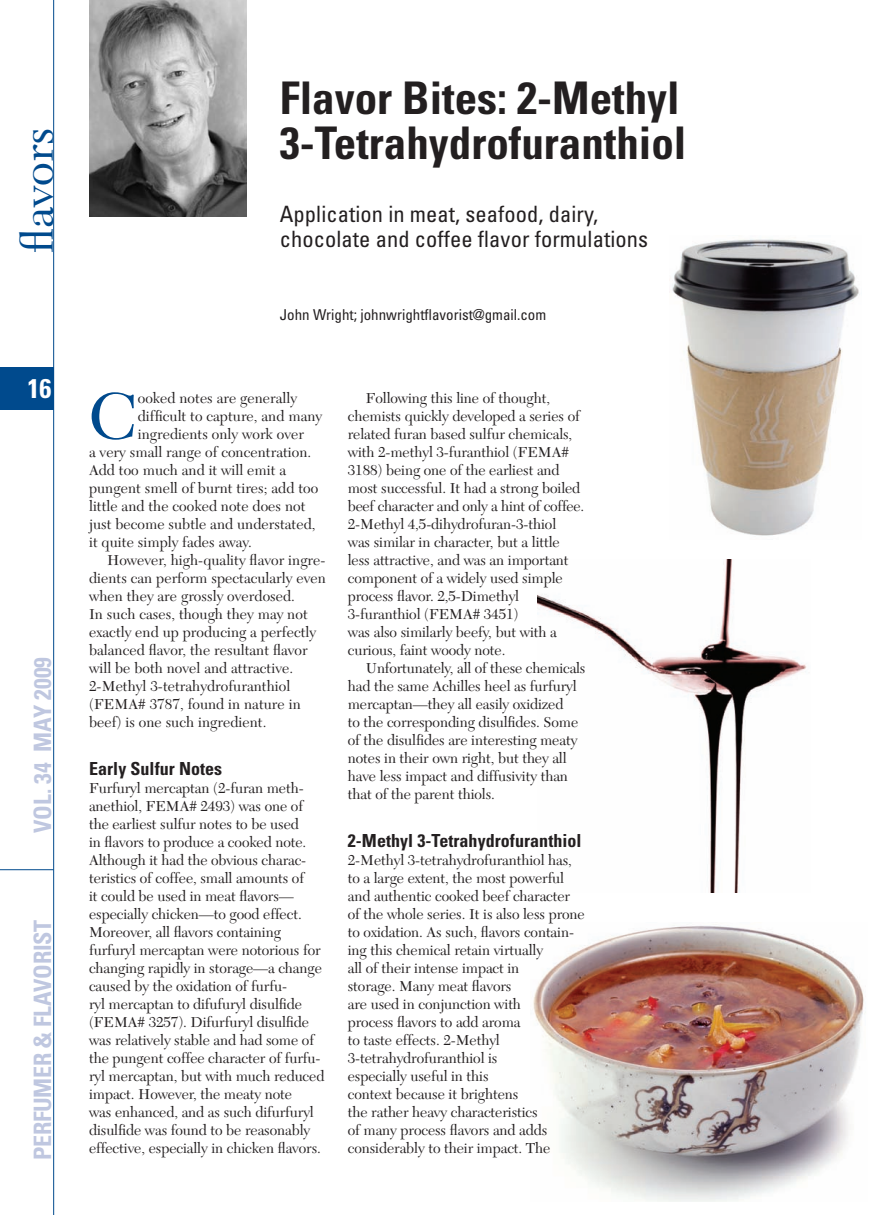
<style>
.page{position:relative;width:891px;height:1215px;background:#fff}
.page>*{position:absolute;margin:0;border:0;box-sizing:border-box;transform-origin:0 0}
.t1{font:68.7px "New Caledonia";color:#004a8d}
.t2{font:700 condensed 45px/45px "Univers LT Std";color:#231f20}
.t3{font:45px "New Caledonia";color:#004a8d;scale:1.05 1}
.t4{font:700 condensed 27px "Univers LT Std";color:#fff}
.t5{font:700 condensed 24px "Univers LT Std";letter-spacing:-.01em;color:#bfc7e0}
.t6{font:condensed 22.5px/25.5px "Univers LT Std";letter-spacing:.005em;color:#231f20}
.t7{font:700 condensed 18px "Univers LT Std";letter-spacing:.005em;color:#231f20}
.t8{font:15px/18px "New Caledonia";letter-spacing:-.005em;color:#231f20}
.t9{font:condensed 15px "Univers LT Std";color:#231f20}
</style>
<div class="page">
<hr style="left:53px;top:0;width:1px;height:1215px;background:#004a8d">
<hr style="left:0;top:869px;width:54px;height:1px;background:#004a8d">
<div style="left:0;top:367px;width:54px;height:42px;background:#004a8d"></div>
<img style="left:538px;top:559px;width:269px;height:333px">
<img style="left:533px;top:926px;width:331px;height:275px">
<img style="left:89px;top:0;width:158px;height:217px">
<img style="left:669px;top:239px;width:190px;height:297px">
<h2 class="t3" style="left:12px;top:253px;width:121px;rotate:-90deg">flavors</h2>
<h3 class="t4" style="left:27px;top:371px;width:25px">16</h3>
<h3 class="t5" style="left:28px;top:833px;width:177px;rotate:-90deg">VOL. 34 MAY 2009</h3>
<h3 class="t5" style="left:28px;top:1160px;width:242px;rotate:-90deg">PERFUMER &amp; FLAVORIST</h3>
<h2 class="t2" style="left:280px;top:75px;width:408px">Flavor Bites: 2-Methyl<br>3-Tetrahydrofuranthiol</h2>
<h3 class="t6" style="left:280px;top:201px;width:370px">Application in meat, seafood, dairy, chocolate and coffee flavor formulations</h3>
<p class="t9" style="left:280px;top:305px;width:268px">John Wright; johnwrightflavorist@gmail.com</p>
<h1 class="t1" style="left:89px;top:376px;width:50px">C</h1>
<p class="t8" style="left:138px;top:389px;width:161px">ooked notes are generally</p>
<p class="t8" style="left:138px;top:407px;width:186px">difficult to capture, and many</p>
<p class="t8" style="left:138px;top:425px;width:168px">ingredients only work over</p>
<p class="t8" style="left:89px;top:443px;width:224px">a very small range of concentration.</p>
<p class="t8" style="left:89px;top:461px;width:199px">Add too much and it will emit a</p>
<p class="t8" style="left:89px;top:479px;width:231px">pungent smell of burnt tires; add too</p>
<p class="t8" style="left:89px;top:497px;width:218px">little and the cooked note does not</p>
<p class="t8" style="left:89px;top:515px;width:228px">just become subtle and understated,</p>
<p class="t8" style="left:89px;top:533px;width:164px">it quite simply fades away.</p>
<p class="t8" style="left:107px;top:551px;width:220px">However, high-quality flavor ingre-</p>
<p class="t8" style="left:89px;top:569px;width:238px">dients can perform spectacularly even</p>
<p class="t8" style="left:89px;top:587px;width:207px">when they are grossly overdosed.</p>
<p class="t8" style="left:89px;top:605px;width:220px">In such cases, though they may not</p>
<p class="t8" style="left:89px;top:623px;width:229px">exactly end up producing a perfectly</p>
<p class="t8" style="left:89px;top:641px;width:220px">balanced flavor, the resultant flavor</p>
<p class="t8" style="left:89px;top:659px;width:206px">will be both novel and attractive.</p>
<p class="t8" style="left:89px;top:677px;width:203px">2-Methyl 3-tetrahydrofuranthiol</p>
<p class="t8" style="left:89px;top:695px;width:213px">(FEMA# 3787, found in nature in</p>
<p class="t8" style="left:89px;top:713px;width:179px">beef) is one such ingredient.</p>
<p class="t7" style="left:89px;top:757px;width:135px">Early Sulfur Notes</p>
<p class="t8" style="left:89px;top:779px;width:237px">Furfuryl mercaptan (2-furan meth&shy;anethiol, FEMA# 2493) was one of the earliest sulfur notes to be used<br>in flavors to produce a cooked note.<br>Although it had the obvious charac&shy;teristics of coffee, small amounts of<br>it could be used in meat flavors— especially chicken—to good effect.<br>Moreover, all flavors containing furfuryl mercaptan were notorious for changing rapidly in storage—a change caused by the oxidation of furfu-<br>ryl mercaptan to difufuryl disulfide (FEMA# 3257). Difurfuryl disulfide was relatively stable and had some of the pungent coffee character of furfu&shy;ryl mercaptan, but with much reduced impact. However, the meaty note<br>was enhanced, and as such difurfuryl disulfide was found to be reasonably effective, especially in chicken flavors.</p>
<p class="t8" style="left:348px;top:389px;width:238px;text-indent:18px">Following this line of thought, chemists quickly developed a series of related furan based sulfur chemicals, with 2-methyl 3-furanthiol (FEMA# 3188) being one of the earliest and most successful. It had a strong boiled beef character and only a hint of coffee.<br>2-Methyl 4,5-dihydrofuran-3-thiol<br>was similar in character, but a little less attractive, and was an important component of a widely used simple process flavor. 2,5-Dimethyl 3-furanthiol (FEMA# 3451)<br>was also similarly beefy, but with a curious, faint woody note.</p>
<p class="t8" style="left:348px;top:659px;width:239px;text-indent:18px">Unfortunately, all of these chemicals had the same Achilles heel as furfuryl mercaptan—they all easily oxidized<br>to the corresponding disulfides. Some of the disulfides are interesting meaty notes in their own right, but they all have less impact and diffusivity than that of the parent thiols.</p>
<p class="t7" style="left:348px;top:829px;width:235px">2-Methyl 3-Tetrahydrofuranthiol</p>
<p class="t8" style="left:348px;top:851px;width:238px">2-Methyl 3-tetrahydrofuranthiol has, to a large extent, the most powerful and authentic cooked beef character of the whole series. It is also less prone to oxidation. As such, flavors contain&shy;ing this chemical retain virtually<br>all of their intense impact in<br>storage. Many meat flavors<br>are used in conjunction with<br>process flavors to add aroma<br>to taste effects. 2-Methyl<br>3-tetrahydrofuranthiol is<br>especially useful in this<br>context because it brightens<br>the rather heavy characteristics<br>of many process flavors and adds considerably to their impact. The</p>
</div>
